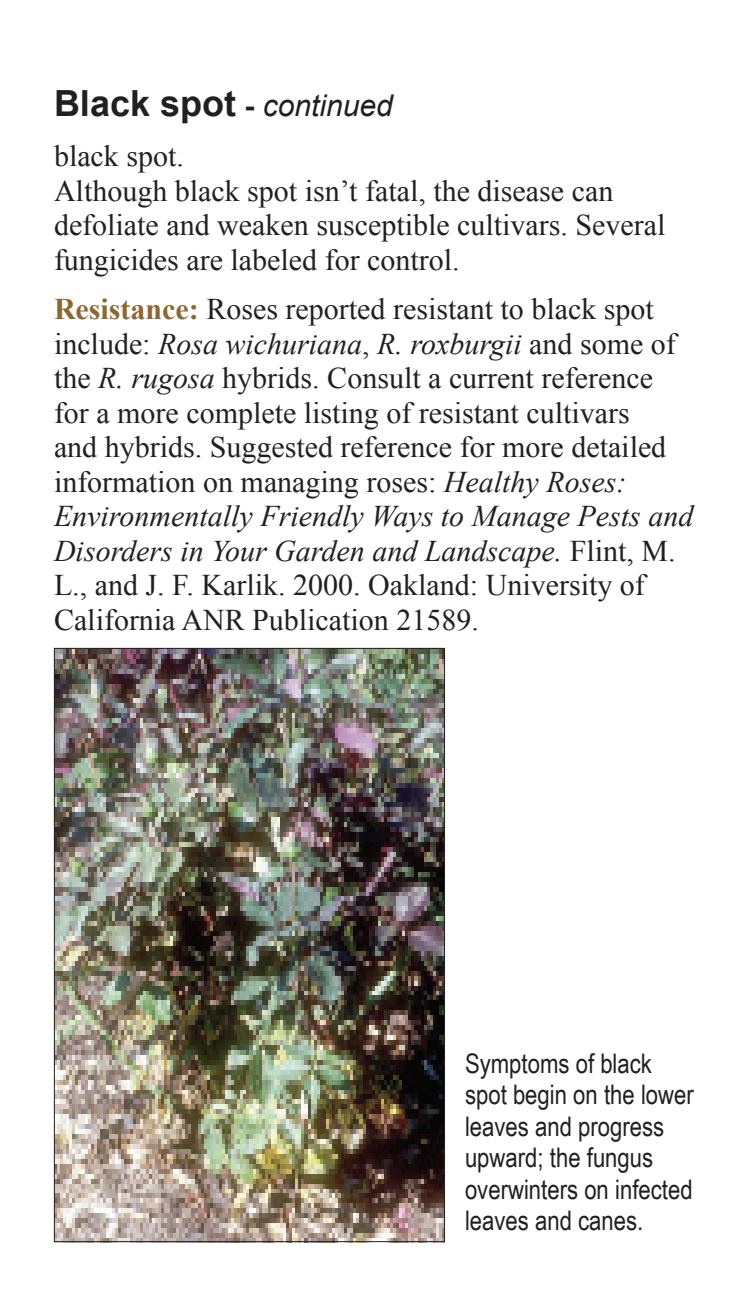
<style>
.page{position:relative;width:756px;height:1296px;background:#fff}
.page>*{position:absolute;margin:0;border:0;box-sizing:border-box;transform-origin:0 0}
.Guide_Header{font:700 36px "Arial";color:#231f20}
.Guide_text{font:30px/34.5px "Times New Roman";color:#231f20}
.Guide_Caption{font:27px/31.5px "Arial Narrow";color:#231f20}
.s1{font-size:30px}
.s2{font-weight:400;font-style:italic;font-size:30px}
.s3{font-weight:700;color:#8c682e}
.s4{font-style:italic}
</style>
<div class="page">
<img style="left:56px;top:650px;width:387px;height:590px">
<p class="Guide_Header" style="left:54px;top:80px;width:340px">Black spot <span class="s1">-</span> <span class="s2">continued</span></p>
<p class="Guide_text" style="left:54px;top:139px;width:131px">black spot.</p>
<p class="Guide_text" style="left:54px;top:173px;width:613px">Although black spot isn’t fatal, the disease can defoliate and weaken susceptible cultivars. Several fungicides are labeled for control.</p>
<p class="Guide_text" style="left:54px;top:292px;width:641px"><span class="s3">Resistance:</span> Roses reported resistant to black spot include: <span class="s4">Rosa wichuriana</span>, <span class="s4">R. roxburgii</span> and some of the <span class="s4">R. rugosa</span> hybrids. Consult a current reference for a more complete listing of resistant cultivars<br>and hybrids. Suggested reference for more detailed information on managing roses: <span class="s4">Healthy Roses:<br>Environmentally Friendly Ways to Manage Pests and Disorders in Your Garden and Landscape.</span> Flint, M.<br>L., and J. F. Karlik. 2000. Oakland: University of California ANR Publication 21589.</p>
<p class="Guide_Caption" style="left:465px;top:1046px;width:230px">Symptoms of black spot begin on the lower leaves and progress upward; the fungus overwinters on infected leaves and canes.</p>
</div>
